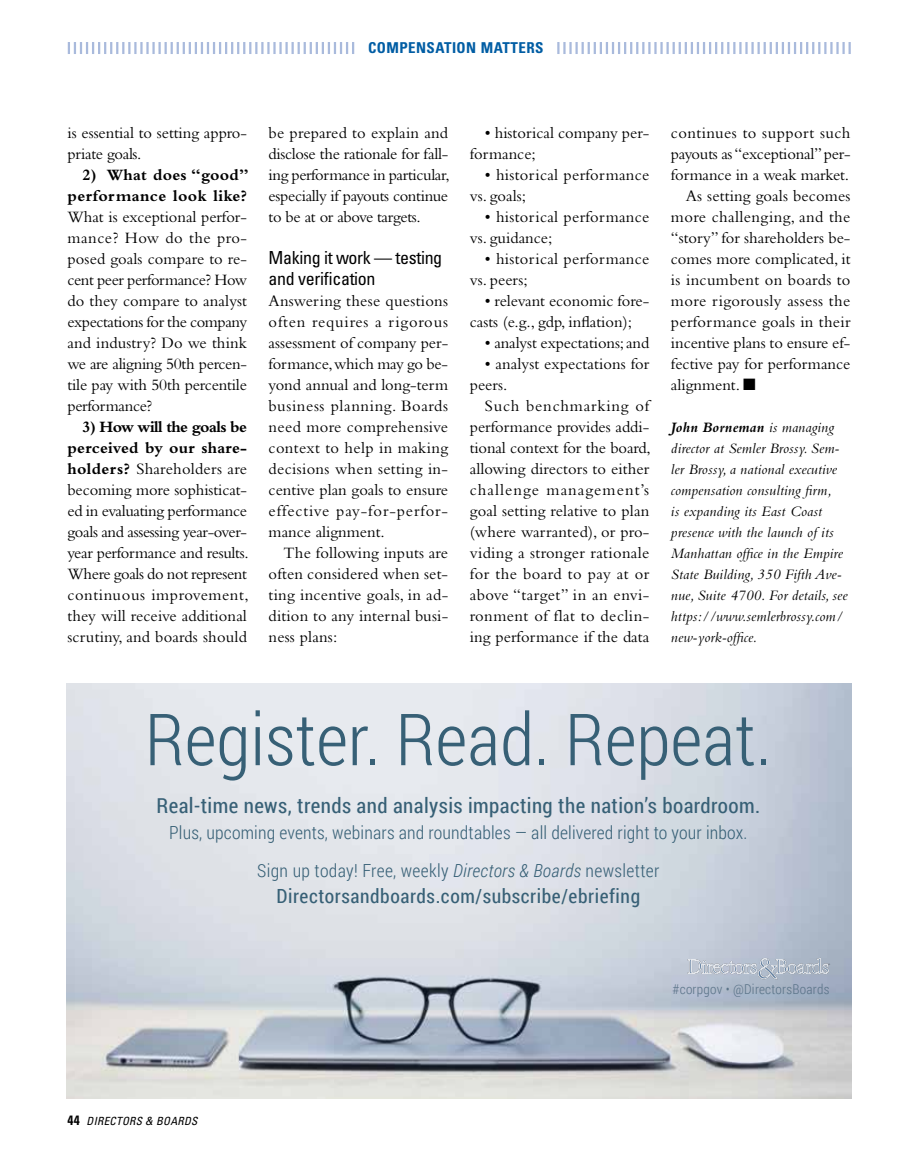
<style>
.page{position:relative;width:918px;height:1175px;background:#fff}
.page>*{position:absolute;margin:0;border:0;box-sizing:border-box;transform-origin:0 0}
.t1{font:300 72px "Roboto Condensed";color:#376076}
.t2{font:21px "Roboto Condensed";letter-spacing:.02em;color:#376076}
.t3{font:19.5px "Roboto Condensed";letter-spacing:.03em;color:#376076}
.t4{font:300 18px/37.5px "Roboto Condensed";letter-spacing:.01em;color:#376076;text-align:center}
.t5{font:condensed 18px/21px "Univers";letter-spacing:-.02em;color:#000}
.t6{font:16.5px/21px "Bembo";color:#000;text-align:justify}
.t7{font:16.5px/21px "Bembo";letter-spacing:.02em;color:#000}
.t8{font:16.5px "Bembo";letter-spacing:.025em;color:#000}
.t9{font:700 16.5px/21px "Bembo";letter-spacing:.025em;color:#000;text-align:right}
.t10{font:italic 15px/21px "Bembo";letter-spacing:.01em;color:#000}
.t11{font:700 condensed 15px "Univers";letter-spacing:.03em;color:#005da4}
.t12{font:300 13.5px "Roboto Condensed";letter-spacing:.02em;color:#5a7388}
.t13{font:italic condensed 11.25px "Univers";letter-spacing:.025em;color:#000}
.t14{font:300 1.95px "Frutiger";color:#000}
.s1{font-weight:700}
.s2{font-style:italic}
.s3{font-weight:700;font-style:normal;font-size:13.5px}
</style>
<div class="page">
<svg style="left:68px;top:42px;width:286px;height:12px"></svg>
<svg style="left:557px;top:42px;width:294px;height:12px"></svg>
<img style="left:67px;top:683px;width:784px;height:415px">
<svg style="left:688px;top:958px;width:141px;height:21px;background:#b5bfcc"></svg>
<p class="t11" style="left:368px;top:39px;width:177px">COMPENSATION MATTERS</p>
<p class="t6" style="left:68px;top:122px;width:181px">is essential to setting appro&shy;priate goals.</p>
<p class="t9" style="left:68px;top:164px;width:183px">2) What does “good” performance look like?</p>
<p class="t6" style="left:68px;top:206px;width:181px">What is exceptional perfor&shy;mance? How do the pro&shy;posed goals compare to re&shy;cent peer performance? How do they compare to analyst expectations for the company and industry? Do we think we are aligning 50th percen&shy;tile pay with 50th percentile performance?</p>
<p class="t6" style="left:68px;top:416px;width:183px;text-indent:15px"><span class="s1">3) How will the goals be perceived by our share&shy;holders?</span> Shareholders are becoming more sophisticat&shy;ed in evaluating performance goals and assessing year-over&shy;year performance and results.<br>Where goals do not represent continuous improvement, they will receive additional scrutiny, and boards should</p>
<p class="t6" style="left:269px;top:122px;width:183px">be prepared to explain and disclose the rationale for fall&shy;ing performance in particular, especially if payouts continue to be at or above targets.</p>
<p class="t5" style="left:269px;top:247px;width:175px">Making it work — testing and verification</p>
<p class="t6" style="left:269px;top:290px;width:181px">Answering these questions often requires a rigorous assessment of company per&shy;formance, which may go be&shy;yond annual and long-term business planning. Boards need more comprehensive context to help in making decisions when setting in&shy;centive plan goals to ensure effective pay-for-perfor&shy;mance alignment.</p>
<p class="t6" style="left:269px;top:542px;width:181px;text-indent:15px">The following inputs are often considered when set&shy;ting incentive goals, in ad&shy;dition to any internal busi&shy;ness plans:</p>
<p class="t6" style="left:470px;top:122px;width:181px;text-indent:15px">• historical company per&shy;formance;</p>
<p class="t7" style="left:470px;top:164px;width:181px;text-indent:15px">• historical performance vs. goals;</p>
<p class="t7" style="left:470px;top:206px;width:181px;text-indent:15px">• historical performance vs. guidance;</p>
<p class="t7" style="left:470px;top:248px;width:181px;text-indent:15px">• historical performance vs. peers;</p>
<p class="t6" style="left:470px;top:290px;width:181px;text-indent:15px">• relevant economic fore&shy;casts (e.g., gdp, inflation);</p>
<p class="t6" style="left:485px;top:332px;width:166px">• analyst expectations; and</p>
<p class="t6" style="left:470px;top:353px;width:181px;text-indent:15px">• analyst expectations for peers.</p>
<p class="t6" style="left:470px;top:395px;width:183px;text-indent:15px">Such benchmarking of performance provides addi&shy;tional context for the board, allowing directors to either challenge management’s goal setting relative to plan (where warranted), or pro&shy;viding a stronger rationale for the board to pay at or above “target” in an envi&shy;ronment of flat to declin&shy;ing performance if the data</p>
<p class="t8" style="left:671px;top:123px;width:181px">continues to support such</p>
<p class="t6" style="left:671px;top:143px;width:181px">payouts as “exceptional” per-</p>
<p class="t6" style="left:671px;top:164px;width:180px">formance in a weak market.</p>
<p class="t6" style="left:686px;top:185px;width:166px">As setting goals becomes</p>
<p class="t8" style="left:671px;top:207px;width:181px">more challenging, and the</p>
<p class="t6" style="left:671px;top:227px;width:181px">“story” for shareholders be-</p>
<p class="t6" style="left:671px;top:248px;width:181px">comes more complicated, it</p>
<p class="t7" style="left:671px;top:269px;width:181px">is incumbent on boards to</p>
<p class="t8" style="left:671px;top:291px;width:181px">more rigorously assess the</p>
<p class="t7" style="left:671px;top:311px;width:181px">performance goals in their</p>
<p class="t6" style="left:671px;top:332px;width:181px">incentive plans to ensure ef-</p>
<p class="t6" style="left:671px;top:353px;width:181px">fective pay for performance</p>
<p class="t6" style="left:671px;top:374px;width:86px">alignment. ■</p>
<p class="t10" style="left:671px;top:416px;width:178px"><span class="s1">John Borneman</span> is managing director at Semler Brossy. Sem&shy;ler Brossy, a national executive compensation consulting firm,<br>is expanding its East Coast presence with the launch of its<br>Manhattan office in the Empire<br>State Building, 350 Fifth Ave&shy;nue, Suite 4700. For details, see https://www.semlerbrossy.com/ new-york-office.</p>
<h1 class="t1" style="left:145px;top:689px;width:628px">Register. Read. Repeat.</h1>
<p class="t2" style="left:156px;top:790px;width:605px">Real-time news, trends and analysis impacting the nation’s boardroom.</p>
<p class="t4" style="left:169px;top:813px;width:580px">Plus, upcoming events, webinars and roundtables — all delivered right to your inbox.<br>Sign up today! Free, weekly <span class="s2">Directors &amp; Boards</span> newsletter</p>
<p class="t3" style="left:277px;top:882px;width:365px">Directorsandboards.com/subscribe/ebriefing</p>
<p class="t13" style="left:68px;top:1114px;width:132px"><span class="s3">44</span> DIRECTORS &amp; BOARDS</p>
<p class="t14" style="left:829px;top:963px;width:3px">®</p>
<p class="t12" style="left:672px;top:980px;width:158px">#corpgov • @DirectorsBoards</p>
</div>
